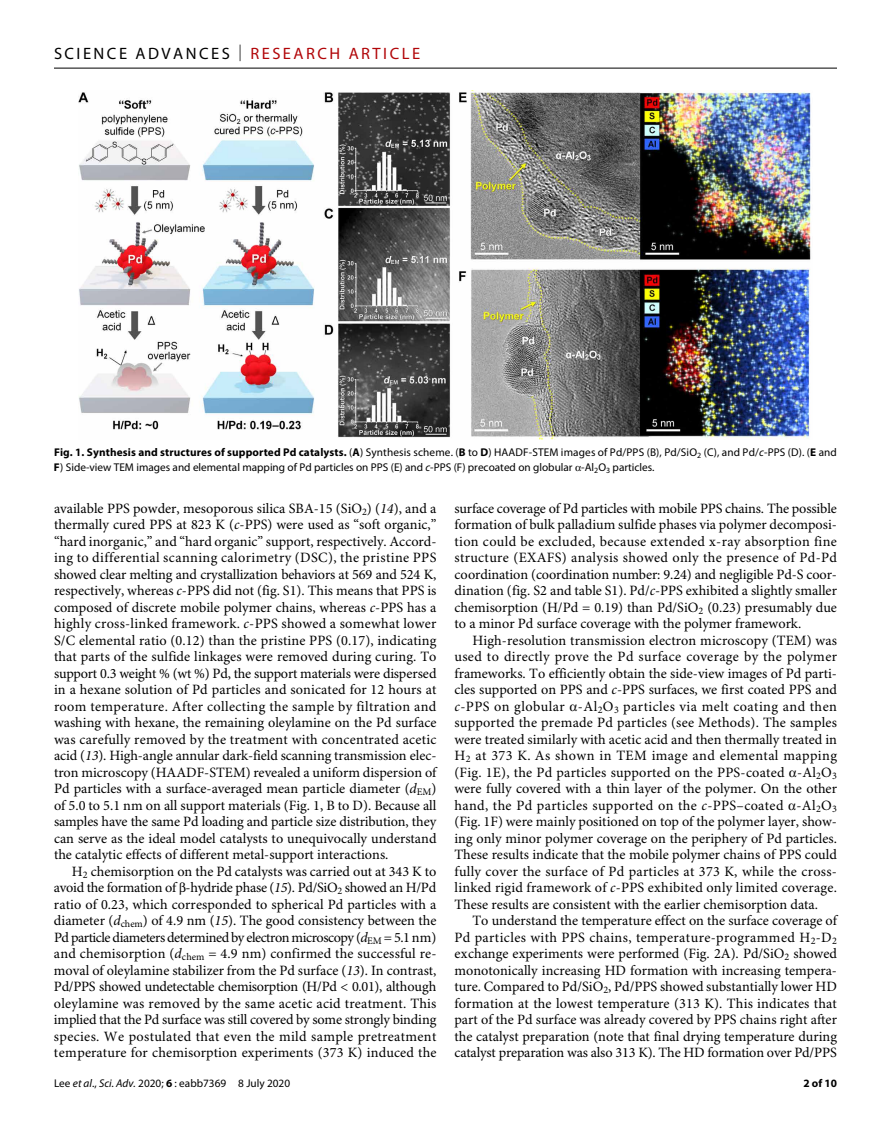
<style>
.page{position:relative;width:891px;height:1134px;background:#fff}
.page>*{position:absolute;margin:0;border:0;box-sizing:border-box;transform-origin:0 0}
.t1{font:16.5px "Myriad Pro";letter-spacing:.15em;color:#000}
.t2{font:14.25px/16.5px "Minion Pro";color:#000;text-align:justify}
.t3{font:11.25px/15px "Myriad Pro";color:#000}
.t4{font:700 11.25px "Myriad Pro";color:#000}
.s1{font-weight:300}
.s2{color:#b10508}
.s3{font-weight:700}
.s4{font-style:italic}
</style>
<div class="page">
<hr style="left:54px;top:68px;width:783px;height:1px;background:#000">
<img style="left:78px;top:90px;width:733px;height:350px">
<p class="t1" style="left:54px;top:40px;width:368px">SCIENCE ADVANCES <span class="s1">|</span> <span class="s2">RESEARCH ARTICLE</span></p>
<p class="t3" style="left:54px;top:445px;width:784px"><span class="s3">Fig. 1. Synthesis and structures of supported Pd catalysts.</span> (<span class="s3">A</span>) Synthesis scheme. (<span class="s3">B</span> to <span class="s3">D</span>) HAADF-STEM images of Pd/PPS (B), Pd/SiO<sub>2</sub> (C), and Pd/<span class="s4">c</span>-PPS (D). (<span class="s3">E</span> and<br><span class="s3">F</span>) Side-view TEM images and elemental mapping of Pd particles on PPS (E) and <span class="s4">c</span>-PPS (F) precoated on globular -Al<sub>2</sub>O<sub>3</sub> particles.</p>
<p class="t2" style="left:54px;top:501px;width:384px">available PPS powder, mesoporous silica SBA-15 (SiO<sub>2</sub>) (<span class="s4">14</span>), and a thermally cured PPS at 823 K (<span class="s4">c</span>-PPS) were used as “soft organic,” “hard inorganic,” and “hard organic” support, respectively. Accord&shy;ing to differential scanning calorimetry (DSC), the pristine PPS showed clear melting and crystallization behaviors at 569 and 524 K, respectively, whereas <span class="s4">c</span>-PPS did not (fig. S1). This means that PPS is composed of discrete mobile polymer chains, whereas <span class="s4">c</span>-PPS has a highly cross-linked framework. <span class="s4">c</span>-PPS showed a somewhat lower S/C elemental ratio (0.12) than the pristine PPS (0.17), indicating that parts of the sulfide linkages were removed during curing. To support 0.3 weight % (wt %) Pd, the support materials were dispersed in a hexane solution of Pd particles and sonicated for 12 hours at room temperature. After collecting the sample by filtration and washing with hexane, the remaining oleylamine on the Pd surface was carefully removed by the treatment with concentrated acetic acid (<span class="s4">13</span>). High-angle annular dark-field scanning transmission elec&shy;tron microscopy (HAADF-STEM) revealed a uniform dispersion of Pd particles with a surface-averaged mean particle diameter (<span class="s4">d</span><sub>EM</sub>) of 5.0 to 5.1 nm on all support materials (Fig. 1, B to D). Because all samples have the same Pd loading and particle size distribution, they can serve as the ideal model catalysts to unequivocally understand the catalytic effects of different metal-support interactions.</p>
<p class="t2" style="left:54px;top:864px;width:384px;text-indent:18px">H<sub>2</sub> chemisorption on the Pd catalysts was carried out at 343 K to avoid the formation of -hydride phase (<span class="s4">15</span>). Pd/SiO<sub>2</sub> showed an H/Pd ratio of 0.23, which corresponded to spherical Pd particles with a diameter (<span class="s4">d</span><sub>chem</sub>) of 4.9 nm (<span class="s4">15</span>). The good consistency between the Pd particle diameters determined by electron microscopy (<span class="s4">d</span><sub>EM</sub> = 5.1 nm) and chemisorption (<span class="s4">d</span><sub>chem</sub> = 4.9 nm) confirmed the successful re&shy;moval of oleylamine stabilizer from the Pd surface (<span class="s4">13</span>). In contrast, Pd/PPS showed undetectable chemisorption (H/Pd &lt; 0.01), although oleylamine was removed by the same acetic acid treatment. This implied that the Pd surface was still covered by some strongly binding species. We postulated that even the mild sample pretreatment temperature for chemisorption experiments (373 K) induced the</p>
<p class="t3" style="left:54px;top:1076px;width:238px">Lee <span class="s4">et al</span>., <span class="s4">Sci. Adv.</span> 2020; <span class="s3">6</span> : eabb7369 8 July 2020</p>
<p class="t2" style="left:454px;top:501px;width:384px">surface coverage of Pd particles with mobile PPS chains. The possible formation of bulk palladium sulfide phases via polymer decomposi&shy;tion could be excluded, because extended x-ray absorption fine structure (EXAFS) analysis showed only the presence of Pd-Pd coordination (coordination number: 9.24) and negligible Pd-S coor&shy;dination (fig. S2 and table S1). Pd/<span class="s4">c</span>-PPS exhibited a slightly smaller chemisorption (H/Pd = 0.19) than Pd/SiO<sub>2</sub> (0.23) presumably due to a minor Pd surface coverage with the polymer framework.</p>
<p class="t2" style="left:455px;top:633px;width:384px;text-indent:18px">High-resolution transmission electron microscopy (TEM) was used to directly prove the Pd surface coverage by the polymer frameworks. To efficiently obtain the side-view images of Pd parti&shy;cles supported on PPS and <span class="s4">c</span>-PPS surfaces, we first coated PPS and <span class="s4">c</span>-PPS on globular -Al<sub>2</sub>O<sub>3</sub> particles via melt coating and then supported the premade Pd particles (see Methods). The samples were treated similarly with acetic acid and then thermally treated in H<sub>2</sub> at 373 K. As shown in TEM image and elemental mapping (Fig. 1E), the Pd particles supported on the PPS-coated -Al<sub>2</sub>O<sub>3 </sub>were fully covered with a thin layer of the polymer. On the other hand, the Pd particles supported on the <span class="s4">c</span>-PPS–coated -Al<sub>2</sub>O<sub>3 </sub>(Fig. 1F) were mainly positioned on top of the polymer layer, show&shy;ing only minor polymer coverage on the periphery of Pd particles.<br>These results indicate that the mobile polymer chains of PPS could fully cover the surface of Pd particles at 373 K, while the cross&shy;linked rigid framework of <span class="s4">c</span>-PPS exhibited only limited coverage.<br>These results are consistent with the earlier chemisorption data.</p>
<p class="t2" style="left:454px;top:914px;width:384px;text-indent:18px">To understand the temperature effect on the surface coverage of Pd particles with PPS chains, temperature-programmed H<sub>2</sub>-D<sub>2 </sub>exchange experiments were performed (Fig. 2A). Pd/SiO<sub>2</sub> showed monotonically increasing HD formation with increasing tempera&shy;ture. Compared to Pd/SiO<sub>2</sub>, Pd/PPS showed substantially lower HD formation at the lowest temperature (313 K). This indicates that part of the Pd surface was already covered by PPS chains right after the catalyst preparation (note that final drying temperature during catalyst preparation was also 313 K). The HD formation over Pd/PPS</p>
<p class="t4" style="left:803px;top:1074px;width:35px">2 of 10</p>
</div>
